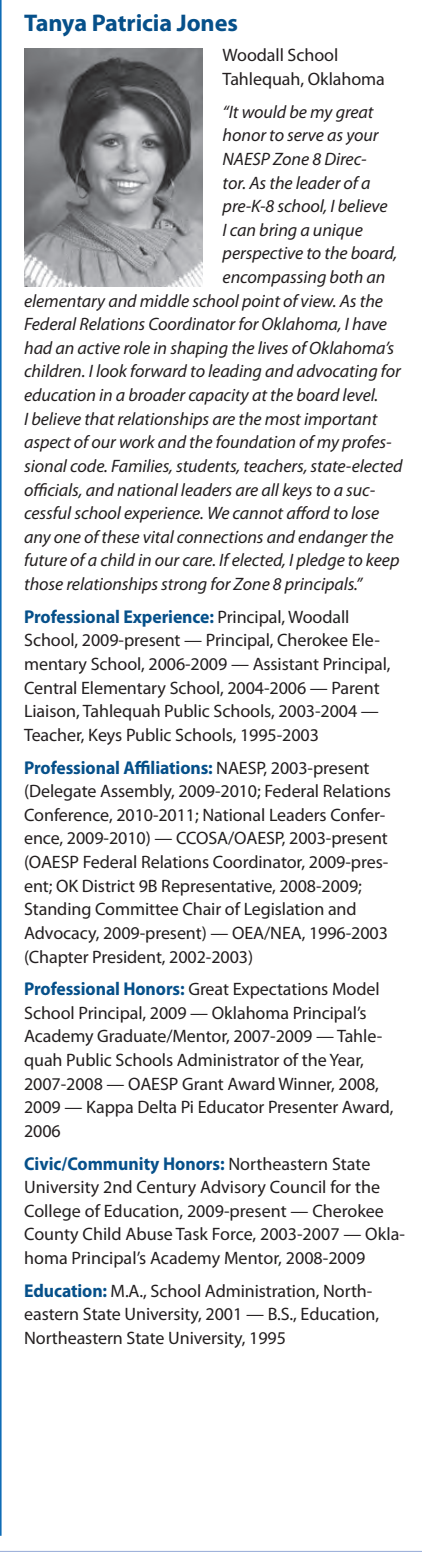
<style>
.page{position:relative;width:422px;height:1552px;background:#fff}
.page>*{position:absolute;margin:0;border:0;box-sizing:border-box;transform-origin:0 0}
.t1{font:700 24.3px "Myriad Pro";letter-spacing:-.005em;color:#06508a}
.t2{font:700 18.45px "Myriad Pro";letter-spacing:-.005em;color:#06508a;scale:.95 1}
.t3{font:18px/23.6px "Myriad Pro";letter-spacing:-.005em;color:#231f20}
.t4{font:italic 18px "Myriad Pro";letter-spacing:-.005em;color:#231f20}
.s1{font-weight:400;font-size:18px;color:#231f20}
.s2{font-weight:700;font-size:18.45px;color:#06508a}
</style>
<div class="page">
<hr style="left:0;top:1551px;width:421px;height:1px;background:#a0b3db">
<img style="left:24px;top:48px;width:178px;height:239px">
<hr style="left:0;top:0;width:2px;height:1536px;background:#0f6cb6">
<h1 class="t1" style="left:24px;top:7px;width:215px">Tanya Patricia Jones</h1>
<p class="t3" style="left:222px;top:43px;width:163px">Woodall School<br>Tahlequah, Oklahoma</p>
<p class="t4" style="left:222px;top:101px;width:152px">“It would be my great</p>
<p class="t4" style="left:222px;top:124px;width:157px">honor to serve as your</p>
<p class="t4" style="left:222px;top:148px;width:145px">NAESP Zone 8 Direc-</p>
<p class="t4" style="left:222px;top:171px;width:149px">tor. As the leader of a</p>
<p class="t4" style="left:222px;top:195px;width:166px">pre-K-8 school, I believe</p>
<p class="t4" style="left:222px;top:219px;width:141px">I can bring a unique</p>
<p class="t4" style="left:222px;top:242px;width:176px">perspective to the board,</p>
<p class="t4" style="left:222px;top:266px;width:164px">encompassing both an</p>
<p class="t4" style="left:24px;top:289px;width:360px">elementary and middle school point of view. As the</p>
<p class="t4" style="left:24px;top:313px;width:364px">Federal Relations Coordinator for Oklahoma, I have</p>
<p class="t4" style="left:24px;top:337px;width:371px">had an active role in shaping the lives of Oklahoma’s</p>
<p class="t4" style="left:24px;top:360px;width:378px">children. I look forward to leading and advocating for</p>
<p class="t4" style="left:24px;top:384px;width:355px">education in a broader capacity at the board level.</p>
<p class="t4" style="left:24px;top:408px;width:354px">I believe that relationships are the most important</p>
<p class="t4" style="left:24px;top:431px;width:368px">aspect of our work and the foundation of my profes-</p>
<p class="t4" style="left:24px;top:455px;width:379px">sional code. Families, students, teachers, state-elected</p>
<p class="t4" style="left:24px;top:478px;width:352px">officials, and national leaders are all keys to a suc-</p>
<p class="t4" style="left:24px;top:502px;width:356px">cessful school experience. We cannot afford to lose</p>
<p class="t4" style="left:24px;top:526px;width:370px">any one of these vital connections and endanger the</p>
<p class="t4" style="left:24px;top:549px;width:376px">future of a child in our care. If elected, I pledge to keep</p>
<p class="t4" style="left:24px;top:573px;width:339px">those relationships strong for Zone 8 principals.”</p>
<p class="t2" style="left:24px;top:605px;width:343px">Professional Experience: <span class="s1">Principal, Woodall</span></p>
<p class="t3" style="left:24px;top:628px;width:367px">School, 2009-present — Principal, Cherokee Ele&shy;mentary School, 2006-2009 — Assistant Principal, Central Elementary School, 2004-2006 — Parent Liaison, Tahlequah Public Schools, 2003-2004 — Teacher, Keys Public Schools, 1995-2003</p>
<p class="t2" style="left:24px;top:755px;width:364px">Professional Affiliations: <span class="s1">NAESP, 2003-present</span></p>
<p class="t3" style="left:24px;top:779px;width:368px">(Delegate Assembly, 2009-2010; Federal Relations Conference, 2010-2011; National Leaders Confer&shy;ence, 2009-2010) — CCOSA/OAESP, 2003-present (OAESP Federal Relations Coordinator, 2009-pres&shy;ent; OK District 9B Representative, 2008-2009; Standing Committee Chair of Legislation and Advocacy, 2009-present) — OEA/NEA, 1996-2003 (Chapter President, 2002-2003)</p>
<p class="t3" style="left:24px;top:977px;width:370px"><span class="s2">Professional Honors:</span> Great Expectations Model School Principal, 2009 — Oklahoma Principal’s Academy Graduate/Mentor, 2007-2009 — Tahle&shy;quah Public Schools Administrator of the Year, 2007-2008 — OAESP Grant Award Winner, 2008, 2009 — Kappa Delta Pi Educator Presenter Award, 2006</p>
<p class="t2" style="left:24px;top:1151px;width:365px">Civic/Community Honors: <span class="s1">Northeastern State</span></p>
<p class="t3" style="left:24px;top:1175px;width:382px">University 2nd Century Advisory Council for the College of Education, 2009-present — Cherokee County Child Abuse Task Force, 2003-2007 — Okla&shy;homa Principal’s Academy Mentor, 2008-2009</p>
<p class="t3" style="left:24px;top:1279px;width:356px"><span class="s2">Education:</span> M.A., School Administration, North&shy;eastern State University, 2001 — B.S., Education,<br>Northeastern State University, 1995</p>
</div>
